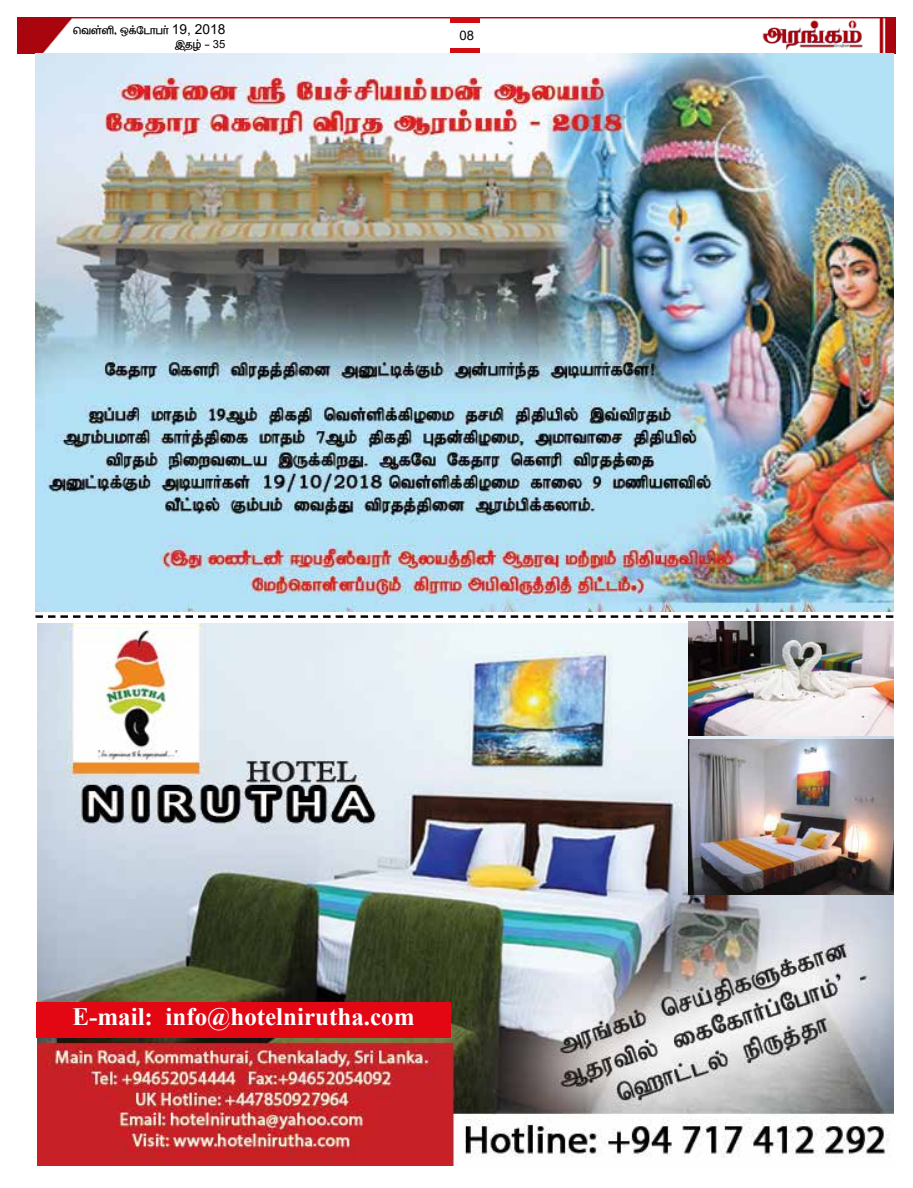
<style>
.page{position:relative;width:913px;height:1188px;background:#fff}
.page>*{position:absolute;margin:0;border:0;box-sizing:border-box;transform-origin:0 0}
.t1{font:700 25px "Times New Roman";color:#fff}
.t2{font:15px/13.8px "NC Tsunami 10";color:#000;text-align:right}
.t3{font:13.12px "Arial";color:#000}
.s1{font-family:"Arial";font-size:13.75px}
.s2{font-family:"Arial";font-size:11.25px}
</style>
<div class="page">
<img style="left:18px;top:18px;width:877px;height:35px">
<div style="left:450px;top:48px;width:30px;height:5px;background:#d20a11"></div>
<div style="left:450px;top:18px;width:30px;height:5px;background:#d20a11"></div>
<img style="left:37px;top:623px;width:856px;height:542px">
<img style="left:688px;top:621px;width:205px;height:114px">
<img style="left:688px;top:739px;width:205px;height:154px">
<div style="left:36px;top:1001px;width:415px;height:36px;background:#e30613"></div>
<img style="left:35px;top:53px;width:858px;height:558px">
<svg style="left:35px;top:615px;width:858px;height:2px"></svg>
<p class="t2" style="left:73px;top:24px;width:154px">nts;sp&gt; xf;Nlhgh; <span class="s1">19, 2018 </span>,jo; - <span class="s2">35</span></p>
<p class="t3" style="left:459px;top:26px;width:16px">08</p>
<h1 class="t1" style="left:72px;top:998px;width:344px">E-mail: info@hotelnirutha.com</h1>
</div>
